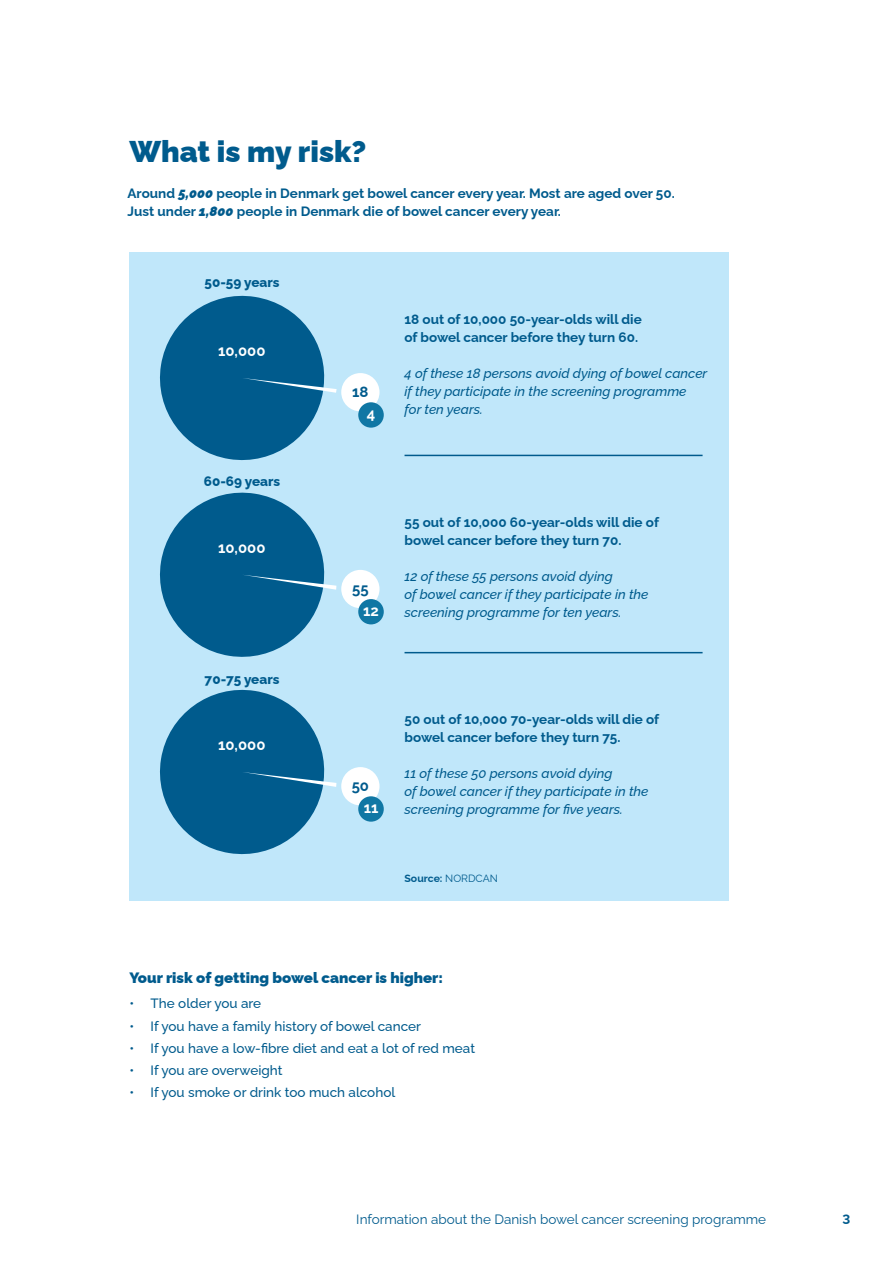
<style>
.page{position:relative;width:893px;height:1263px;background:#fff}
.page>*{position:absolute;margin:0;border:0;box-sizing:border-box;transform-origin:0 0}
.t1{font:900 30px "Raleway";color:#005b8d}
.t2{font:900 15px "Raleway";color:#005b8d}
.t3{font:700 14.85px "Raleway";color:#fff}
.t4{font:700 14.85px "Raleway";color:#005b8d}
.t5{font:700 13.5px/18px "Raleway";color:#005b8d}
.t6{font:italic 500 13.5px/18px "Raleway";color:#005b8d}
.t7{font:500 13.5px "Raleway";color:#005b8d}
.t8{font:13.5px "Raleway";color:#005b8d}
.t9{font:800 13.5px "Raleway";color:#005b8d}
.t10{font:700 10.5px "Raleway";color:#005b8d}
.s1{font-weight:900;font-style:italic}
.s2{font-weight:400}
</style>
<div class="page">
<div style="left:129px;top:252px;width:600px;height:648px;background:#c0e7fa"></div>
<hr style="left:405px;top:455px;width:298px;height:1px;background:#005b8d">
<hr style="left:405px;top:652px;width:298px;height:1px;background:#005b8d">
<svg style="left:160px;top:295px;width:177px;height:166px"></svg>
<div style="left:341px;top:373px;width:38px;height:38px;background:#fff;border-radius:50%"></div>
<div style="left:358px;top:402px;width:26px;height:26px;background:#1077a4;border-radius:50%"></div>
<svg style="left:160px;top:492px;width:176px;height:165px"></svg>
<div style="left:341px;top:570px;width:38px;height:38px;background:#fff;border-radius:50%"></div>
<div style="left:358px;top:599px;width:26px;height:25px;background:#1077a4;border-radius:50%"></div>
<svg style="left:160px;top:689px;width:176px;height:166px"></svg>
<div style="left:341px;top:767px;width:38px;height:38px;background:#fff;border-radius:50%"></div>
<div style="left:358px;top:796px;width:26px;height:26px;background:#1077a4;border-radius:50%"></div>
<h1 class="t1" style="left:129px;top:127px;width:238px">What is my risk?</h1>
<p class="t5" style="left:128px;top:183px;width:549px">Around <span class="s1">5,000</span> people in Denmark get bowel cancer every year. Most are aged over 50.<br>Just under <span class="s1">1,800</span> people in Denmark die of bowel cancer every year.</p>
<p class="t9" style="left:204px;top:271px;width:77px">50-59 years</p>
<p class="t3" style="left:218px;top:339px;width:49px">10,000</p>
<p class="t9" style="left:204px;top:471px;width:78px">60-69 years</p>
<p class="t3" style="left:218px;top:536px;width:49px">10,000</p>
<p class="t9" style="left:205px;top:668px;width:76px">70-75 years</p>
<p class="t3" style="left:218px;top:733px;width:49px">10,000</p>
<p class="t4" style="left:352px;top:380px;width:18px">18</p>
<p class="t3" style="left:367px;top:402px;width:10px">4</p>
<p class="t5" style="left:405px;top:309px;width:239px">18 out of 10,000 50-year-olds will die of bowel cancer before they turn 60.</p>
<p class="t6" style="left:405px;top:363px;width:304px">4 of these 18 persons avoid dying of bowel cancer if they participate in the screening programme<br>for ten years.</p>
<p class="t4" style="left:352px;top:577px;width:18px">55</p>
<p class="t3" style="left:363px;top:598px;width:17px">12</p>
<p class="t5" style="left:405px;top:512px;width:256px">55 out of 10,000 60-year-olds will die of bowel cancer before they turn 70.</p>
<p class="t6" style="left:405px;top:566px;width:245px">12 of these 55 persons avoid dying<br>of bowel cancer if they participate in the screening programme for ten years.</p>
<p class="t4" style="left:352px;top:774px;width:19px">50</p>
<p class="t3" style="left:364px;top:796px;width:16px">11</p>
<p class="t5" style="left:405px;top:709px;width:256px">50 out of 10,000 70-year-olds will die of bowel cancer before they turn 75.</p>
<p class="t6" style="left:405px;top:763px;width:245px">11 of these 50 persons avoid dying<br>of bowel cancer if they participate in the screening programme for five years.</p>
<p class="t10" style="left:405px;top:870px;width:95px">Source: <span class="s2">NORDCAN</span></p>
<h3 class="t2" style="left:129px;top:966px;width:315px">Your risk of getting bowel cancer is higher:</h3>
<p class="t7" style="left:129px;top:993px;width:133px">• The older you are</p>
<p class="t7" style="left:129px;top:1015px;width:293px">• If you have a family history of bowel cancer</p>
<p class="t7" style="left:129px;top:1037px;width:347px">• If you have a low-fibre diet and eat a lot of red meat</p>
<p class="t7" style="left:129px;top:1060px;width:155px">• If you are overweight</p>
<p class="t7" style="left:129px;top:1082px;width:267px">• If you smoke or drink too much alcohol</p>
<h1 class="t8" style="left:356px;top:1208px;width:411px">Information about the Danish bowel cancer screening programme</h1>
<p class="t5" style="left:842px;top:1209px;width:9px">3</p>
</div>
